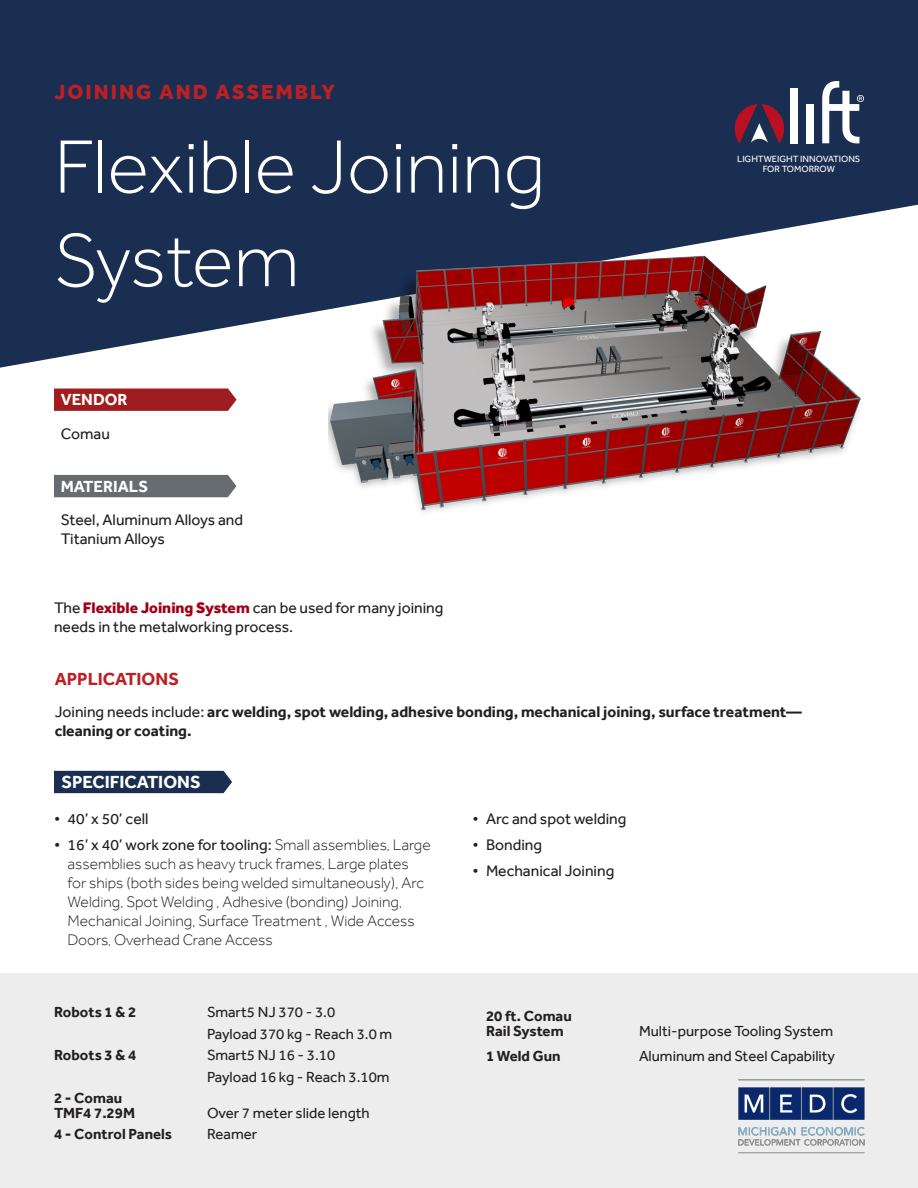
<style>
.page{position:relative;width:918px;height:1188px;background:#fff}
.page>*{position:absolute;margin:0;border:0;box-sizing:border-box;transform-origin:0 0}
.t1{font:300 78px/93.6px "Effra";color:#fff}
.t2{font:800 21px "Effra";letter-spacing:.1em;color:#bb2025}
.t3{font:700 18px "Effra";color:#fff}
.t4{font:700 18px "Effra";color:#bb2025}
.t5{font:700 16.5px "Effra";color:#fff}
.t6{font:300 15.75px/18.9px "Effra";color:#231f20}
.t7{font:15.75px/18.9px "Effra";color:#231f20}
.t8{font:700 15.75px/18.9px "Effra";color:#231f20}
.t9{font:15px/21.3px "Effra";color:#231f20}
.t10{font:700 15px/15px "Effra";color:#231f20}
.t11{font:9.3px/10.5px "Effra";color:#fff;text-align:center}
.s1{font-weight:800;color:#a00017}
.s2{font-weight:400}
</style>
<div class="page">
<div style="left:0;top:973px;width:918px;height:215px;background:#ededed"></div>
<svg style="left:0;top:0;width:918px;height:368px;background:#2b3e5f"></svg>
<div style="left:54px;top:771px;width:178px;height:22px;background:#1a2e52"></div>
<div style="left:806px;top:104px;width:8px;height:39px;background:#fff"></div>
<div style="left:791px;top:88px;width:7px;height:55px;background:#fff"></div>
<svg style="left:735px;top:104px;width:49px;height:39px;background:#692f49"></svg>
<svg style="left:822px;top:81px;width:42px;height:63px"></svg>
<svg style="left:54px;top:389px;width:183px;height:22px;background:#a12325"></svg>
<div style="left:54px;top:475px;width:182px;height:22px;background:#676c71"></div>
<img style="left:329px;top:240px;width:534px;height:272px">
<img style="left:738px;top:1079px;width:127px;height:75px">
<h2 class="t2" style="left:54px;top:79px;width:283px">JOINING AND ASSEMBLY</h2>
<h1 class="t1" style="left:54px;top:118px;width:493px">Flexible Joining<br>System</h1>
<p class="t5" style="left:61px;top:390px;width:68px">VENDOR</p>
<p class="t7" style="left:61px;top:424px;width:51px">Comau</p>
<p class="t5" style="left:61px;top:477px;width:89px">MATERIALS</p>
<p class="t7" style="left:61px;top:510px;width:184px">Steel, Aluminum Alloys and<br>Titanium Alloys</p>
<p class="t7" style="left:54px;top:598px;width:391px">The <span class="s1">Flexible Joining System</span> can be used for many joining needs in the metalworking process.</p>
<p class="t11" style="left:737px;top:153px;width:125px">LIGHTWEIGHT INNOVATIONS<br>FOR TOMORROW</p>
<p class="t4" style="left:55px;top:668px;width:126px">APPLICATIONS</p>
<p class="t8" style="left:55px;top:702px;width:749px"><span class="s2">Joining needs include:</span> arc welding, spot welding, adhesive bonding, mechanical joining, surface treatment— cleaning or coating.</p>
<p class="t3" style="left:62px;top:771px;width:141px">SPECIFICATIONS</p>
<p class="t7" style="left:54px;top:809px;width:96px">• 40’ x 50’ cell</p>
<p class="t6" style="left:68px;top:835px;width:365px;text-indent:-14px"><span class="s2">• 16’ x 40’ work zone for tooling:</span> Small assemblies, Large assemblies such as heavy truck frames, Large plates for ships (both sides being welded simultaneously), Arc Welding, Spot Welding , Adhesive (bonding) Joining, Mechanical Joining, Surface Treatment , Wide Access Doors, Overhead Crane Access</p>
<p class="t7" style="left:472px;top:809px;width:155px">• Arc and spot welding</p>
<p class="t7" style="left:472px;top:835px;width:71px">• Bonding</p>
<p class="t7" style="left:472px;top:861px;width:143px">• Mechanical Joining</p>
<p class="t10" style="left:54px;top:1005px;width:84px">Robots 1 &amp; 2</p>
<p class="t9" style="left:207px;top:1001px;width:187px">Smart5 NJ 370 - 3.0<br>Payload 370 kg - Reach 3.0 m</p>
<p class="t10" style="left:54px;top:1047px;width:84px">Robots 3 &amp; 4</p>
<p class="t9" style="left:207px;top:1044px;width:184px">Smart5 NJ 16 - 3.10<br>Payload 16 kg - Reach 3.10m</p>
<p class="t10" style="left:54px;top:1090px;width:83px">2 - Comau<br>TMF4 7.29M</p>
<p class="t9" style="left:207px;top:1102px;width:164px">Over 7 meter slide length</p>
<p class="t10" style="left:54px;top:1126px;width:120px">4 - Control Panels</p>
<p class="t9" style="left:207px;top:1123px;width:52px">Reamer</p>
<p class="t10" style="left:486px;top:1008px;width:87px">20 ft. Comau<br>Rail System</p>
<p class="t9" style="left:639px;top:1020px;width:196px">Multi-purpose Tooling System</p>
<p class="t10" style="left:486px;top:1048px;width:76px">1 Weld Gun</p>
<p class="t9" style="left:639px;top:1045px;width:198px">Aluminum and Steel Capability</p>
</div>
